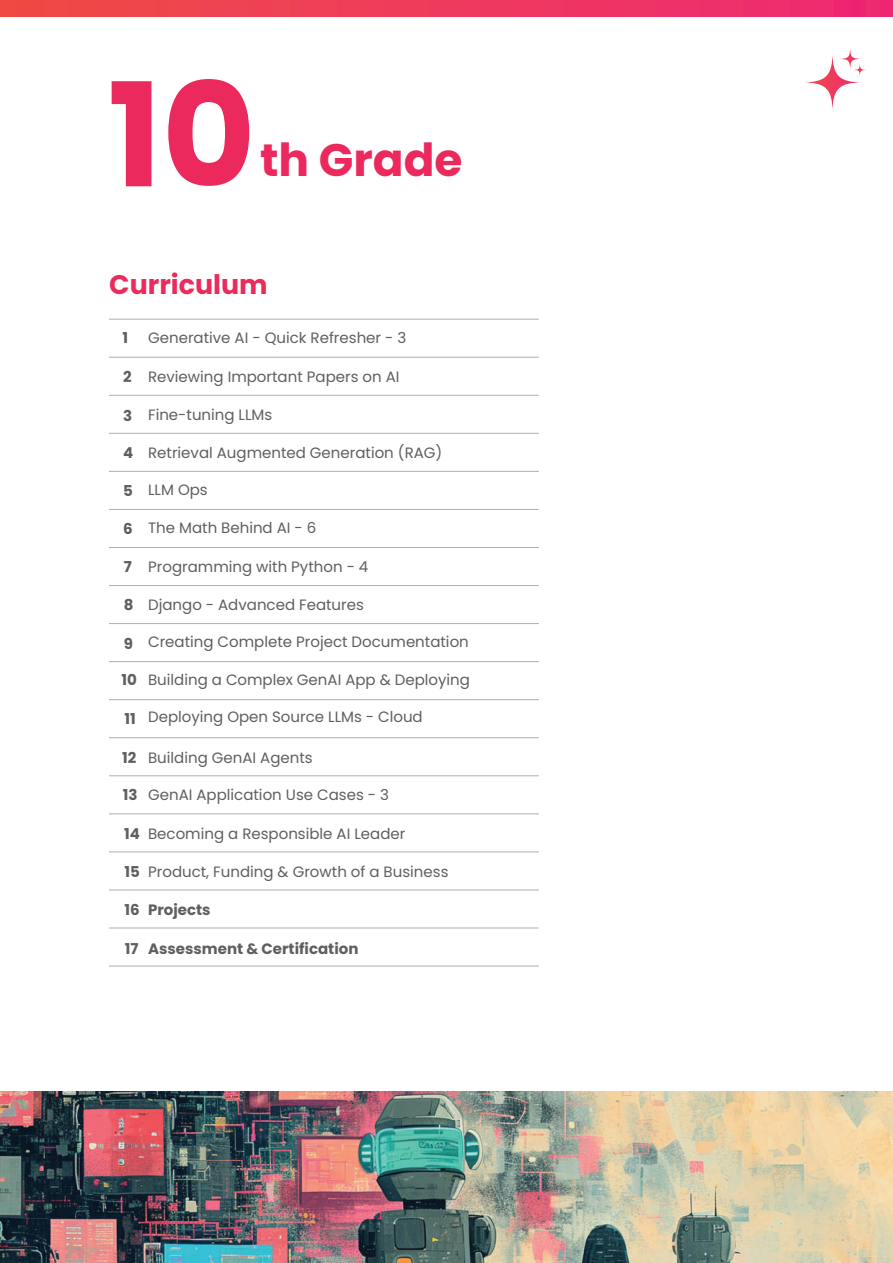
<style>
.page{position:relative;width:893px;height:1263px;background:#fff}
.page>*{position:absolute;margin:0;border:0;box-sizing:border-box;transform-origin:0 0}
.t1{font:700 144px "Poppins";color:#eb295c}
.t2{font:700 45.45px "Poppins";color:#eb295c}
.t3{font:700 26.85px "Poppins";color:#ea2b5c}
.t4{font:15px "Poppins";color:#5e5f5f}
.t5{font:700 15px "Poppins";color:#5e5f5f}
.s1{font-weight:700}
</style>
<div class="page">
<div style="left:0;top:0;width:893px;height:16px;background:linear-gradient(to right,#ef4b44,#ee2873)"></div>
<hr style="left:109px;top:357px;width:430px;height:1px;background:#afafaf">
<hr style="left:109px;top:395px;width:430px;height:1px;background:#afafaf">
<hr style="left:109px;top:319px;width:430px;height:1px;background:#afafaf">
<hr style="left:109px;top:433px;width:430px;height:1px;background:#afafaf">
<hr style="left:109px;top:471px;width:430px;height:1px;background:#afafaf">
<hr style="left:109px;top:509px;width:430px;height:1px;background:#afafaf">
<hr style="left:109px;top:547px;width:430px;height:1px;background:#afafaf">
<hr style="left:109px;top:585px;width:430px;height:1px;background:#afafaf">
<hr style="left:109px;top:623px;width:430px;height:1px;background:#afafaf">
<hr style="left:109px;top:661px;width:430px;height:1px;background:#afafaf">
<hr style="left:109px;top:699px;width:430px;height:1px;background:#afafaf">
<hr style="left:109px;top:737px;width:430px;height:1px;background:#afafaf">
<hr style="left:109px;top:775px;width:430px;height:1px;background:#afafaf">
<hr style="left:109px;top:813px;width:430px;height:1px;background:#afafaf">
<hr style="left:109px;top:851px;width:430px;height:1px;background:#afafaf">
<hr style="left:109px;top:889px;width:430px;height:1px;background:#afafaf">
<hr style="left:109px;top:928px;width:430px;height:1px;background:#afafaf">
<hr style="left:109px;top:966px;width:430px;height:1px;background:#afafaf">
<svg style="left:802px;top:52px;width:61px;height:61px"></svg>
<svg style="left:837px;top:46px;width:26px;height:26px"></svg>
<svg style="left:852px;top:62px;width:16px;height:16px"></svg>
<img style="left:0;top:1092px;width:893px;height:170px">
<h1 class="t1" style="left:108px;top:52px;width:149px">10</h1>
<h2 class="t2" style="left:260px;top:133px;width:204px">th Grade</h2>
<h3 class="t3" style="left:109px;top:269px;width:160px">Curriculum</h3>
<p class="t4" style="left:148px;top:329px;width:260px">Generative AI - Quick Refresher - 3</p>
<p class="t4" style="left:148px;top:368px;width:253px">Reviewing Important Papers on AI</p>
<p class="t4" style="left:148px;top:406px;width:126px">Fine-tuning LLMs</p>
<p class="t4" style="left:148px;top:444px;width:296px">Retrieval Augmented Generation (RAG)</p>
<p class="t4" style="left:148px;top:481px;width:61px">LLM Ops</p>
<p class="t4" style="left:148px;top:519px;width:170px">The Math Behind AI - 6</p>
<p class="t4" style="left:148px;top:558px;width:222px">Programming with Python - 4</p>
<p class="t4" style="left:148px;top:596px;width:217px">Django - Advanced Features</p>
<p class="t4" style="left:148px;top:633px;width:322px">Creating Complete Project Documentation</p>
<p class="t5" style="left:123px;top:329px;width:7px">1</p>
<p class="t5" style="left:123px;top:368px;width:10px">2</p>
<p class="t5" style="left:123px;top:407px;width:11px">3</p>
<p class="t5" style="left:123px;top:444px;width:12px">4</p>
<p class="t5" style="left:123px;top:482px;width:11px">5</p>
<p class="t5" style="left:123px;top:520px;width:11px">6</p>
<p class="t5" style="left:124px;top:558px;width:10px">7</p>
<p class="t5" style="left:124px;top:596px;width:11px">8</p>
<p class="t5" style="left:124px;top:635px;width:11px">9</p>
<p class="t4" style="left:122px;top:671px;width:350px"><span class="s1">10</span> Building a Complex GenAI App &amp; Deploying</p>
<p class="t4" style="left:124px;top:708px;width:300px"><span class="s1">11</span> Deploying Open Source LLMs - Cloud</p>
<p class="t4" style="left:122px;top:749px;width:192px"><span class="s1">12</span> Building GenAI Agents</p>
<p class="t4" style="left:123px;top:786px;width:267px"><span class="s1">13</span> GenAI Application Use Cases - 3</p>
<p class="t4" style="left:124px;top:825px;width:283px"><span class="s1">14</span> Becoming a Responsible AI Leader</p>
<p class="t4" style="left:125px;top:863px;width:325px"><span class="s1">15</span> Product, Funding &amp; Growth of a Business</p>
<p class="t5" style="left:125px;top:901px;width:88px">16 Projects</p>
<p class="t5" style="left:125px;top:940px;width:235px">17 Assessment &amp; Certification</p>
</div>
